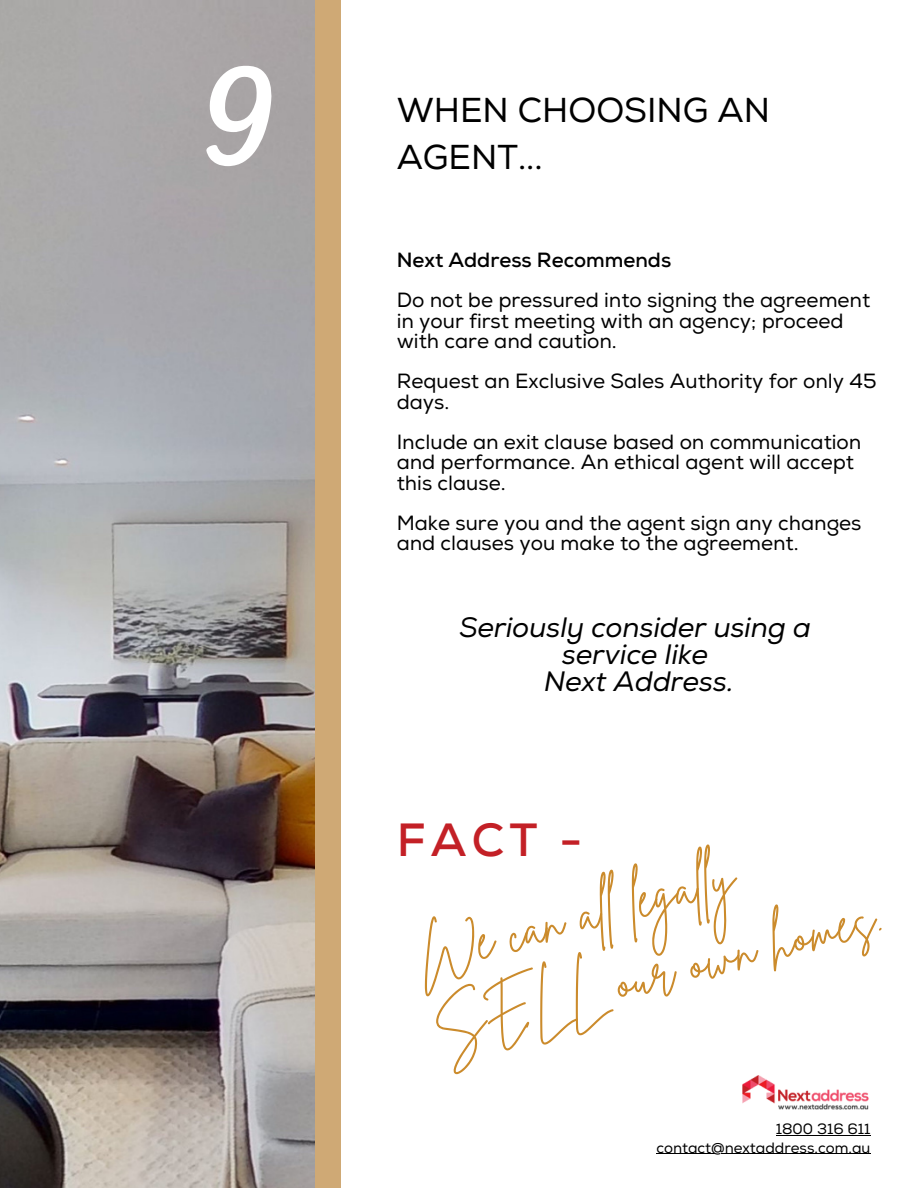
<style>
.page{position:relative;width:918px;height:1188px;background:#fff}
.page>*{position:absolute;margin:0;border:0;box-sizing:border-box;transform-origin:0 0}
.t1{font:150px "Nexa Script";color:#fff}
.t2{font:54.3px/75.9px "Brittany Signature";color:#cb8b2c}
.t3{font:700 46.5px "Nexa";color:#c32026}
.t4{font:34.5px "Nexa";color:#000}
.t5{font:italic 28.05px/27px "Nexa";color:#000;text-align:center}
.t6{font:20.55px/20.2px "Nexa";color:#000}
.t7{font:700 20.55px "Nexa";color:#000}
.t8{font:15px/18.6px "Nexa";color:#000;text-align:right}
</style>
<div class="page">
<div style="left:283px;top:0;width:57px;height:1188px;background:#cfa975"></div>
<img style="left:0;top:0;width:315px;height:1188px">
<hr style="left:776px;top:1135px;width:95px;height:1px;background:#000">
<hr style="left:656px;top:1154px;width:215px;height:1px;background:#000">
<img style="left:742px;top:1075px;width:127px;height:35px">
<h1 class="t1" style="left:200px;top:29px;width:79px">9</h1>
<h3 class="t4" style="left:397px;top:90px;width:375px">WHEN CHOOSING AN</h3>
<h3 class="t4" style="left:397px;top:137px;width:147px">AGENT...</h3>
<p class="t7" style="left:397px;top:248px;width:276px">Next Address Recommends</p>
<p class="t6" style="left:397px;top:291px;width:475px">Do not be pressured into signing the agreement in your first meeting with an agency; proceed with care and caution.</p>
<p class="t6" style="left:397px;top:372px;width:481px">Request an Exclusive Sales Authority for only 45 days.</p>
<p class="t6" style="left:397px;top:433px;width:466px">Include an exit clause based on communication and performance. An ethical agent will accept this clause.</p>
<p class="t6" style="left:397px;top:514px;width:466px">Make sure you and the agent sign any changes and clauses you make to the agreement.</p>
<h3 class="t5" style="left:459px;top:615px;width:353px">Seriously consider using a service like<br>Next Address.</h3>
<h3 class="t3" style="left:397px;top:813px;width:187px">FACT -</h3>
<h2 class="t2" style="left:406px;top:923px;width:462px;rotate:-15deg">We can al legal y<br>SELL our own homes.</h2>
<p class="t8" style="left:656px;top:1120px;width:216px">1800 316 611 contact@nextaddress.com.au</p>
</div>
